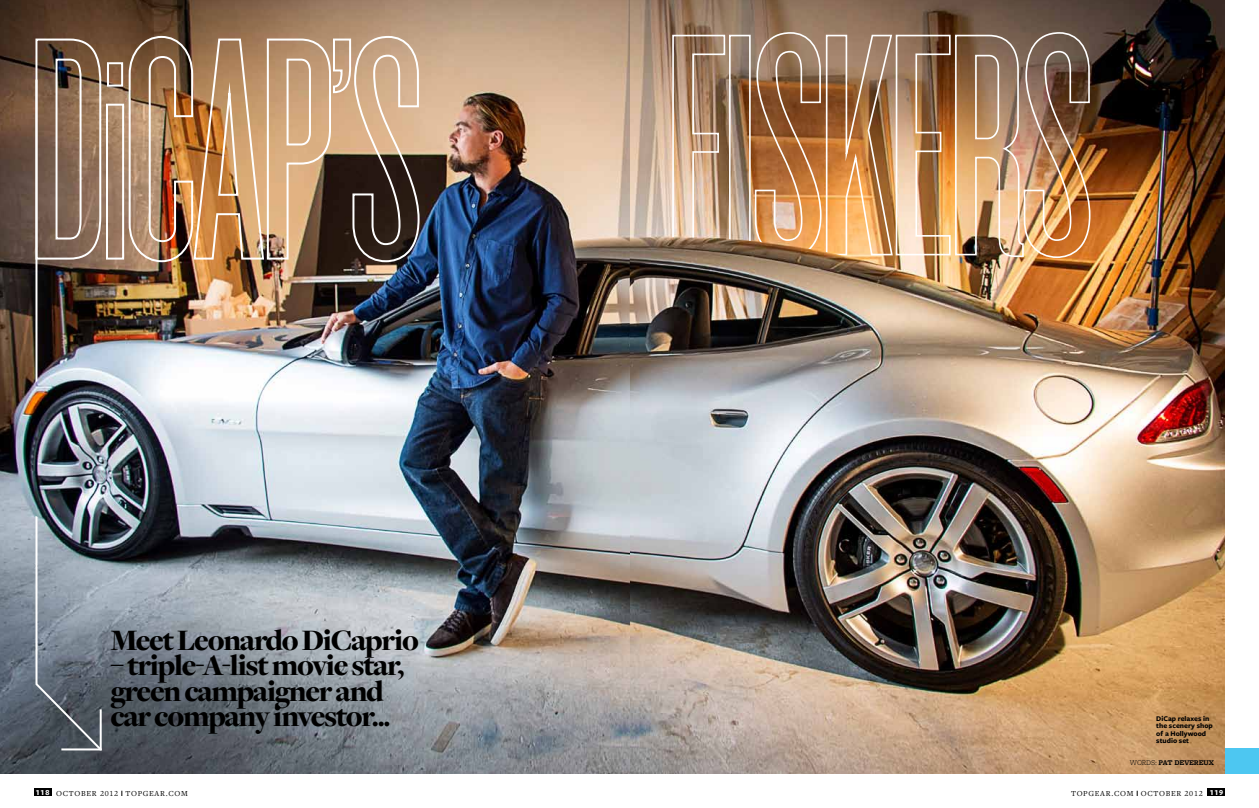
<style>
.page{position:relative;width:1259px;height:808px;background:#fff}
.page>*{position:absolute;margin:0;border:0;box-sizing:border-box;transform-origin:0 0}
.t1{font:900 30.8px/25.1px "Freight Disp Pro";letter-spacing:-.04em;color:#000}
.t2{font:8px "Freight Text Pro";letter-spacing:.09em;color:#000}
.t3{font:700 7.5px/7.5px "Freight Sans Pro";color:#000}
.t4{font:700 7.5px "Freight Micro Pro";letter-spacing:-.02em;color:#000}
.s1{font-weight:300}
.s2{font-family:"Freight Sans Pro";font-weight:700;color:#fff}
</style>
<div class="page">
<img style="left:629px;top:0;width:596px;height:774px">
<img style="left:0;top:0;width:629px;height:774px">
<img style="left:34px;top:35px;width:386px;height:202px">
<svg style="left:671px;top:34px;width:55px;height:203px;background:#bb9c82"></svg>
<div style="left:729px;top:35px;width:21px;height:220px;border:2px solid #fff"></div>
<img style="left:754px;top:31px;width:337px;height:228px">
<div style="left:1225px;top:749px;width:34px;height:25px;background:#4dc7f1"></div>
<svg style="left:34px;top:78px;width:69px;height:674px;background:#7e7a79"></svg>
<hr style="left:100px;top:709px;width:2px;height:41px;background:#fff">
<hr style="left:61px;top:748px;width:41px;height:2px;background:#fff">
<img style="left:629px;top:237px;width:372px;height:194px">
<img style="left:9px;top:237px;width:620px;height:281px">
<div style="left:1208px;top:789px;width:17px;height:7px;background:#000"></div>
<div style="left:34px;top:789px;width:17px;height:7px;background:#000"></div>
<p class="t1" style="left:111px;top:627px;width:310px">Meet Leonardo DiCaprio</p>
<p class="t1" style="left:111px;top:653px;width:295px">– triple-A-list movie star, green campaigner and car company investor...</p>
<p class="t3" style="left:1156px;top:714px;width:58px">DiCap relaxes in the scenery shop of a Hollywood studio set</p>
<p class="t4" style="left:1130px;top:757px;width:85px"><span class="s1">WORDS:</span> PAT DEVeReUX</p>
<p class="t2" style="left:36px;top:788px;width:97px"><span class="s2">118</span> OCTOBER 2012 TOP</p>
<p class="t2" style="left:143px;top:788px;width:46px">GEAR.C OM</p>
<p class="t2" style="left:1071px;top:788px;width:154px">TOPGEAR.COM OCTOBER 2012 <span class="s2">119</span></p>
</div>
